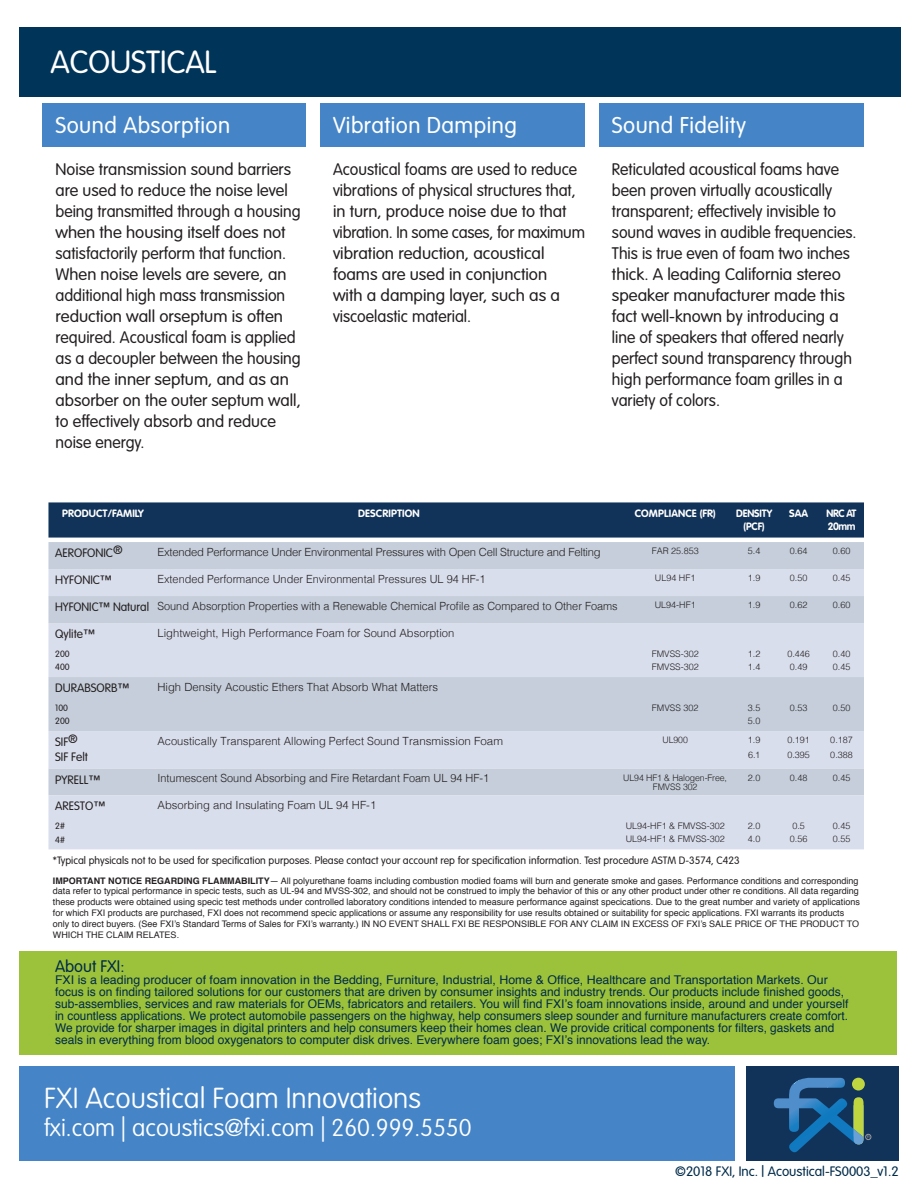
<style>
.page{position:relative;width:918px;height:1188px;background:#fff}
.page>*{position:absolute;margin:0;border:0;box-sizing:border-box;transform-origin:0 0}
.t1{font:300 31.5px "VAG Rounded Std";color:#fff}
.t2{font:100 28.5px "VAG Rounded Std";color:#fff}
.t3{font:100 24px "VAG Rounded Std";color:#fff}
.t4{font:300 22.5px "VAG Rounded Std";letter-spacing:.02em;color:#fff}
.t5{font:300 16.5px/21px "VAG Rounded Std";color:#231f20}
.t6{font:300 16.5px "VAG Rounded Std";color:#002b49}
.t7{font:700 13.5px/16.5px "Helvetica";color:#fff}
.t8{font:300 13.5px "VAG Rounded Std";color:#002b49}
.t9{font:12px/12px "Helvetica";color:#002b49}
.t10{font:300 12px/14.4px "VAG Rounded Std";color:#231f20}
.t11{font:300 11.25px "Helvetica";color:#231f20}
.t12{font:300 11.25px "Helvetica";letter-spacing:-.02em;color:#231f20}
.t13{font:300 10.5px "VAG Rounded Std";color:#231f20}
.t14{font:700 10.5px "VAG Rounded Std";letter-spacing:.01em;color:#fff}
.t15{font:700 10.5px/12.6px "VAG Rounded Std";letter-spacing:-.01em;color:#fff;text-align:center}
.t16{font:700 10.5px/12.6px "VAG Rounded Std";letter-spacing:-.04em;color:#fff}
.t17{font:9px/10.8px "Helvetica";color:#231f20}
.t18{font:300 9px/14.4px "Helvetica";color:#231f20}
.t19{font:300 9px "VAG Rounded Std";color:#231f20}
.s1{font-weight:700}
.s2{font-size:16.8px}
</style>
<div class="page">
<div style="left:320px;top:103px;width:265px;height:44px;background:#4585c7"></div>
<div style="left:599px;top:103px;width:265px;height:44px;background:#4585c7"></div>
<div style="left:42px;top:103px;width:263px;height:44px;background:#4585c7"></div>
<div style="left:19px;top:27px;width:882px;height:69px;background:#003459"></div>
<div style="left:19px;top:1066px;width:716px;height:95px;background:#4585c7"></div>
<div style="left:746px;top:1066px;width:153px;height:95px;background:#123359"></div>
<svg style="left:774px;top:1077px;width:97px;height:76px"></svg>
<div style="left:48px;top:502px;width:816px;height:36px;background:#123359"></div>
<div style="left:48px;top:542px;width:816px;height:27px;background:#c5ceda"></div>
<svg style="left:48px;top:569px;width:816px;height:280px;background:#d1d7e5"></svg>
<div style="left:19px;top:951px;width:878px;height:104px;background:#9cc23b"></div>
<p class="t1" style="left:51px;top:44px;width:168px">ACOUSTICAL</p>
<p class="t4" style="left:56px;top:112px;width:176px">Sound Absorption</p>
<p class="t5" style="left:56px;top:159px;width:247px">Noise transmission sound barriers are used to reduce the noise level being transmitted through a housing when the housing itself does not satisfactorily perform that function.<br>When noise levels are severe, an additional high mass transmission reduction wall orseptum is often required. Acoustical foam is applied as a decoupler between the housing</p>
<p class="t5" style="left:56px;top:369px;width:247px">and the inner septum, and as an absorber on the outer septum wall, to effectively absorb and reduce noise energy.</p>
<p class="t4" style="left:333px;top:112px;width:185px">Vibration Damping</p>
<p class="t5" style="left:333px;top:159px;width:254px">Acoustical foams are used to reduce vibrations of physical structures that, in turn, produce noise due to that vibration. In some cases, for maximum vibration reduction, acoustical foams are used in conjunction<br>with a damping layer, such as a viscoelastic material.</p>
<p class="t4" style="left:612px;top:112px;width:136px">Sound Fidelity</p>
<p class="t5" style="left:612px;top:159px;width:246px">Reticulated acoustical foams have been proven virtually acoustically transparent; effectively invisible to sound waves in audible frequencies.<br>This is true even of foam two inches thick. A leading California stereo speaker manufacturer made this fact well-known by introducing a line of speakers that offered nearly perfect sound transparency through high performance foam grilles in a variety of colors.</p>
<p class="t14" style="left:62px;top:507px;width:83px">PRODUCT/FAMILY</p>
<p class="t14" style="left:358px;top:507px;width:63px">DESCRIPTION</p>
<p class="t14" style="left:635px;top:507px;width:82px">COMPLIANCE (FR)</p>
<p class="t15" style="left:736px;top:508px;width:38px">DENSITY (PCF)</p>
<p class="t14" style="left:789px;top:507px;width:20px">SAA</p>
<p class="t16" style="left:827px;top:508px;width:31px">NRC AT<br>20mm</p>
<p class="t10" style="left:55px;top:546px;width:69px">AEROFONIC®</p>
<p class="t12" style="left:158px;top:543px;width:445px">Extended Performance Under Environmental Pressures with Open Cell Structure and Felting</p>
<p class="t18" style="left:652px;top:543px;width:49px">FAR 25.853</p>
<p class="t18" style="left:748px;top:543px;width:14px">5.4</p>
<p class="t18" style="left:790px;top:543px;width:19px">0.64</p>
<p class="t18" style="left:833px;top:543px;width:19px">0.60</p>
<p class="t10" style="left:55px;top:573px;width:58px">HYFONIC™</p>
<p class="t11" style="left:158px;top:570px;width:330px">Extended Performance Under Environmental Pressures UL 94 HF-1</p>
<p class="t18" style="left:655px;top:570px;width:42px">UL94 HF1</p>
<p class="t18" style="left:748px;top:570px;width:14px">1.9</p>
<p class="t18" style="left:790px;top:570px;width:19px">0.50</p>
<p class="t18" style="left:833px;top:570px;width:19px">0.45</p>
<p class="t10" style="left:55px;top:600px;width:95px">HYFONIC™ Natural</p>
<p class="t11" style="left:158px;top:597px;width:462px">Sound Absorption Properties with a Renewable Chemical Profile as Compared to Other Foams</p>
<p class="t18" style="left:655px;top:597px;width:43px">UL94-HF1</p>
<p class="t18" style="left:748px;top:597px;width:14px">1.9</p>
<p class="t18" style="left:790px;top:597px;width:19px">0.62</p>
<p class="t18" style="left:833px;top:597px;width:19px">0.60</p>
<p class="t10" style="left:55px;top:627px;width:41px">Qylite™</p>
<p class="t11" style="left:158px;top:623px;width:298px">Lightweight, High Performance Foam for Sound Absorption</p>
<p class="t19" style="left:55px;top:649px;width:16px">200</p>
<p class="t18" style="left:652px;top:645px;width:49px">FMVSS-302</p>
<p class="t18" style="left:748px;top:645px;width:14px">1.2</p>
<p class="t18" style="left:787px;top:645px;width:24px">0.446</p>
<p class="t18" style="left:833px;top:645px;width:19px">0.40</p>
<p class="t19" style="left:55px;top:662px;width:16px">400</p>
<p class="t18" style="left:652px;top:659px;width:49px">FMVSS-302</p>
<p class="t18" style="left:748px;top:659px;width:14px">1.4</p>
<p class="t18" style="left:790px;top:659px;width:19px">0.49</p>
<p class="t18" style="left:833px;top:659px;width:19px">0.45</p>
<p class="t10" style="left:55px;top:681px;width:76px">DURABSORB™</p>
<p class="t11" style="left:158px;top:677px;width:282px">High Density Acoustic Ethers That Absorb What Matters</p>
<p class="t19" style="left:55px;top:703px;width:14px">100</p>
<p class="t18" style="left:652px;top:699px;width:48px">FMVSS 302</p>
<p class="t18" style="left:748px;top:699px;width:14px">3.5</p>
<p class="t18" style="left:790px;top:699px;width:19px">0.53</p>
<p class="t18" style="left:833px;top:699px;width:19px">0.50</p>
<p class="t19" style="left:55px;top:716px;width:16px">200</p>
<p class="t18" style="left:748px;top:713px;width:14px">5.0</p>
<p class="t10" style="left:55px;top:735px;width:34px">SIF®<br>SIF Felt</p>
<p class="t11" style="left:158px;top:732px;width:347px">Acoustically Transparent Allowing Perfect Sound Transmission Foam</p>
<p class="t18" style="left:663px;top:732px;width:27px">UL900</p>
<p class="t18" style="left:748px;top:732px;width:14px">1.9<br>6.1</p>
<p class="t18" style="left:787px;top:732px;width:24px">0.191</p>
<p class="t18" style="left:830px;top:732px;width:24px">0.187</p>
<p class="t18" style="left:830px;top:747px;width:24px">0.388</p>
<p class="t18" style="left:787px;top:747px;width:24px">0.395</p>
<p class="t10" style="left:55px;top:773px;width:46px">PYRELL™</p>
<p class="t11" style="left:158px;top:769px;width:333px">Intumescent Sound Absorbing and Fire Retardant Foam UL 94 HF-1</p>
<p class="t18" style="left:623px;top:772px;width:105px;line-height:9px;text-align:center">UL94 HF1 &amp; Halogen-Free,<br>FMVSS 302</p>
<p class="t18" style="left:748px;top:770px;width:14px">2.0</p>
<p class="t18" style="left:790px;top:770px;width:19px">0.48</p>
<p class="t18" style="left:833px;top:770px;width:19px">0.45</p>
<p class="t10" style="left:55px;top:799px;width:52px">ARESTO™</p>
<p class="t11" style="left:158px;top:795px;width:220px">Absorbing and Insulating Foam UL 94 HF-1</p>
<p class="t19" style="left:55px;top:821px;width:11px">2#</p>
<p class="t18" style="left:626px;top:818px;width:101px">UL94-HF1 &amp; FMVSS-302</p>
<p class="t18" style="left:748px;top:818px;width:14px">2.0</p>
<p class="t18" style="left:792px;top:818px;width:14px">0.5</p>
<p class="t18" style="left:833px;top:818px;width:19px">0.45</p>
<p class="t19" style="left:55px;top:835px;width:11px">4#</p>
<p class="t18" style="left:626px;top:831px;width:101px">UL94-HF1 &amp; FMVSS-302</p>
<p class="t18" style="left:748px;top:831px;width:14px">4.0</p>
<p class="t18" style="left:790px;top:831px;width:19px">0.56</p>
<p class="t18" style="left:833px;top:831px;width:19px">0.55</p>
<p class="t13" style="left:53px;top:854px;width:688px">*Typical physicals not to be used for specification purposes. Please contact your account rep for specification information. Test procedure ASTM D-3574, C423</p>
<p class="t17" style="left:53px;top:875px;width:808px"><span class="s1">IMPORTANT NOTICE REGARDING FLAMMABILITY</span>— All polyurethane foams including combustion modied foams will burn and generate smoke and gases. Performance conditions and corresponding data refer to typical performance in specic tests, such as UL-94 and MVSS-302, and should not be construed to imply the behavior of this or any other product under other re conditions. All data regarding these products were obtained using specic test methods under controlled laboratory conditions intended to measure performance against specications. Due to the great number and variety of applications for which FXI products are purchased, FXI does not recommend specic applications or assume any responsibility for use results obtained or suitability for specic applications. FXI warrants its products only to direct buyers. (See FXI’s Standard Terms of Sales for FXI’s warranty.) IN NO EVENT SHALL FXI BE RESPONSIBLE FOR ANY CLAIM IN EXCESS OF FXI’s SALE PRICE OF THE PRODUCT TO WHICH THE CLAIM RELATES.</p>
<p class="t6" style="left:55px;top:957px;width:71px">About FXI:</p>
<p class="t9" style="left:55px;top:975px;width:795px">FXI is a leading producer of foam innovation in the Bedding, Furniture, Industrial, Home &amp; Office, Healthcare and Transportation Markets. Our focus is on finding tailored solutions for our customers that are driven by consumer insights and industry trends. Our products include finished goods, sub-assemblies, services and raw materials for OEMs, fabricators and retailers. You will find FXI’s foam innovations inside, around and under yourself in countless applications. We protect automobile passengers on the highway, help consumers sleep sounder and furniture manufacturers create comfort.<br>We provide for sharper images in digital printers and help consumers keep their homes clean. We provide critical components for filters, gaskets and seals in everything from blood oxygenators to computer disk drives. Everywhere foam goes; FXI’s innovations lead the way.</p>
<p class="t2" style="left:44px;top:1081px;width:379px">FXI Acoustical Foam Innovations</p>
<p class="t3" style="left:44px;top:1114px;width:429px">fxi.com | acoustics@fxi.com | 260.999.5550</p>
<p class="t7" style="left:56px;top:1095px;width:183px">1400 North Providence Road</p>
<p class="t7" style="left:56px;top:1111px;width:139px">Suite 2000<br>Media, PA 19063-2076</p>
<p class="t8" style="left:675px;top:1163px;width:225px">©2018 FXI, Inc. <span class="s2">I</span> Acoustical-FS0003_v1.2</p>
</div>
